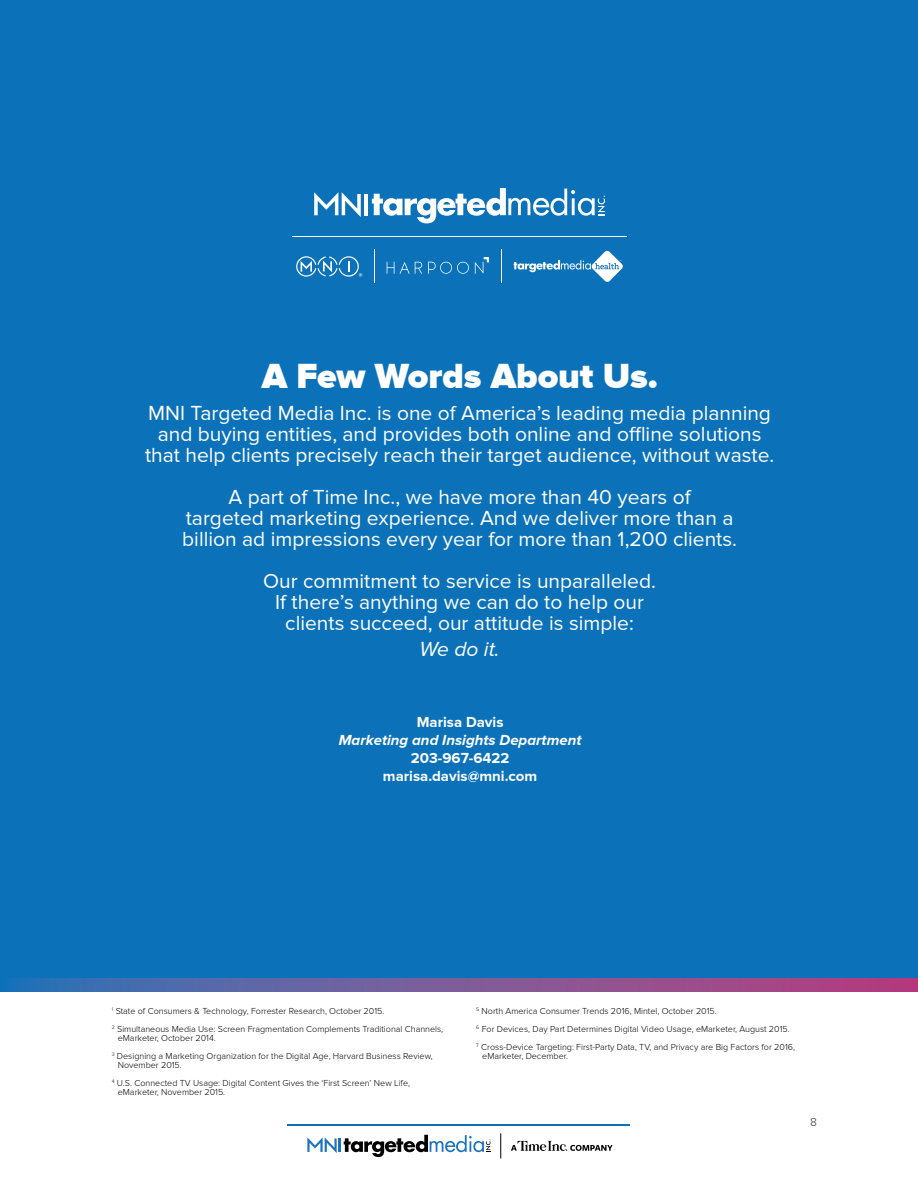
<style>
.page{position:relative;width:918px;height:1188px;background:#fff}
.page>*{position:absolute;margin:0;border:0;box-sizing:border-box;transform-origin:0 0}
.t1{font:900 36px "Proxima Nova";letter-spacing:-.005em;color:#fff}
.t2{font:21px/21px "Proxima Nova";color:#fff;text-align:center}
.t3{font:italic 21px "Proxima Nova";color:#fff}
.t4{font:700 15px/18px "Proxima Nova";color:#fff;text-align:center}
.t5{font:italic 700 15px "Proxima Nova";color:#fff}
.t6{font:300 12px "Proxima Nova";color:#333}
.t7{font:300 9px/18px "Proxima Nova";color:#000}
</style>
<div class="page">
<svg style="left:0;top:978px;width:918px;height:13px;background:#775a9a"></svg>
<div style="left:0;top:0;width:918px;height:978px;background:#0b72ba"></div>
<svg style="left:307px;top:1135px;width:184px;height:22px"></svg>
<svg style="left:511px;top:1141px;width:102px;height:10px"></svg>
<svg style="left:500px;top:1133px;width:1px;height:25px"></svg>
<hr style="left:288px;top:1124px;width:342px;height:2px;background:#0b72ba">
<hr style="left:293px;top:236px;width:334px;height:1px;background:#fff">
<svg style="left:314px;top:192px;width:47px;height:25px"></svg>
<hr style="left:364px;top:194px;width:3px;height:21px;background:#fff">
<svg style="left:372px;top:188px;width:233px;height:35px"></svg>
<svg style="left:387px;top:262px;width:7px;height:12px"></svg>
<svg style="left:400px;top:262px;width:22px;height:12px"></svg>
<svg style="left:428px;top:262px;width:41px;height:12px"></svg>
<svg style="left:475px;top:257px;width:14px;height:17px"></svg>
<hr style="left:374px;top:249px;width:1px;height:34px;background:#fff">
<hr style="left:501px;top:249px;width:1px;height:34px;background:#fff">
<svg style="left:296px;top:256px;width:66px;height:21px"></svg>
<svg style="left:514px;top:251px;width:109px;height:31px"></svg>
<h1 class="t1" style="left:262px;top:355px;width:398px">A Few Words About Us.</h1>
<h2 class="t2" style="left:145px;top:403px;width:631px">MNI Targeted Media Inc. is one of America’s leading media planning and buying entities, and provides both online and o-ine solutions that help clients precisely reach their target audience, without waste.</h2>
<h2 class="t2" style="left:182px;top:487px;width:556px">A part of Time Inc., we have more than 40 years of<br>targeted marketing experience. And we deliver more than a billion ad impressions every year for more than 1,200 clients.</h2>
<h2 class="t2" style="left:263px;top:571px;width:394px">Our commitment to service is unparalleled.<br>If there’s anything we can do to help our clients succeed, our attitude is simple:</h2>
<h2 class="t3" style="left:420px;top:637px;width:82px">We do it.</h2>
<h3 class="t4" style="left:417px;top:714px;width:88px">Marisa Davis</h3>
<h3 class="t5" style="left:339px;top:732px;width:244px">Marketing and Insights Department</h3>
<h3 class="t4" style="left:383px;top:750px;width:156px">203-967-6422 marisa.davis@mni.com</h3>
<p class="t7" style="left:112px;top:1002px;width:333px"><sup>1</sup> State of Consumers &amp; Technology, Forrester Research, October 2015.<br><sup>2</sup> Simultaneous Media Use: Screen Fragmentation Complements Traditional Channels,</p>
<p class="t7" style="left:112px;top:1029px;width:322px;text-indent:6px">eMarketer, October 2014.<br><sup>3</sup> Designing a Marketing Organization for the Digital Age, Harvard Business Review,</p>
<p class="t7" style="left:112px;top:1056px;width:300px;text-indent:6px">November 2015.<br><sup>4</sup> U.S. Connected TV Usage: Digital Content Gives the ‘First Screen’ New Life,</p>
<p class="t7" style="left:118px;top:1083px;width:109px">eMarketer, November 2015.</p>
<p class="t7" style="left:476px;top:1002px;width:320px"><sup>5</sup> North America Consumer Trends 2016, Mintel, October 2015.<br><sup>6</sup> For Devices, Day Part Determines Digital Video Usage, eMarketer, August 2015.<br><sup>7</sup> Cross-Device Targeting: First-Party Data, TV, and Privacy are Big Factors for 2016,</p>
<p class="t7" style="left:482px;top:1047px;width:87px">eMarketer, December.</p>
<h3 class="t6" style="left:810px;top:1115px;width:8px">8</h3>
</div>
